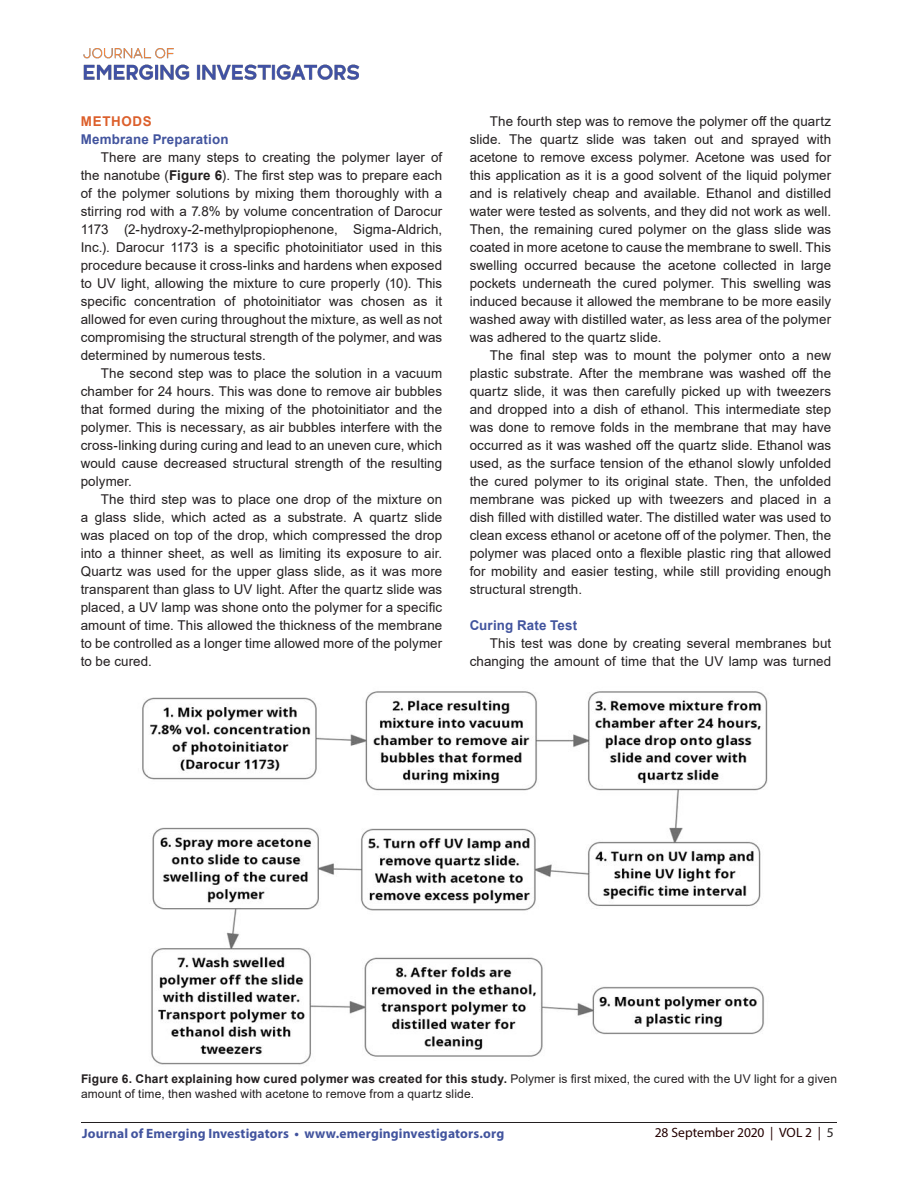
<style>
.page{position:relative;width:918px;height:1188px;background:#fff}
.page>*{position:absolute;margin:0;border:0;box-sizing:border-box;transform-origin:0 0}
.t1{font:13.5px/18px "Arial";letter-spacing:.005em;color:#231f20;text-align:justify}
.t2{font:700 13.5px "Myriad Pro";letter-spacing:.01em;color:#42549e}
.t3{font:700 13.5px "Arial";letter-spacing:.015em;color:#42549e}
.t4{font:13.5px "Myriad Pro";letter-spacing:.005em;color:#230000}
.t5{font:700 13.5px "Arial";letter-spacing:.05em;color:#dc5f2b}
.t6{font:12px/14.4px "Arial";letter-spacing:.01em;color:#231f20}
.s1{font-weight:700}
.s2{color:#231f20}
</style>
<div class="page">
<hr style="left:81px;top:1122px;width:756px;height:1px;background:#231f20">
<img style="left:83px;top:48px;width:277px;height:32px">
<img style="left:142px;top:691px;width:626px;height:374px">
<p class="t5" style="left:81px;top:112px;width:72px">METHODS</p>
<p class="t3" style="left:81px;top:130px;width:149px">Membrane Preparation</p>
<p class="t1" style="left:81px;top:148px;width:363px;text-indent:20px">There are many steps to creating the polymer layer of the nanotube (<span class="s1">Figure 6</span>). The first step was to prepare each of the polymer solutions by mixing them thoroughly with a stirring rod with a 7.8% by volume concentration of Darocur 1173 (2-hydroxy-2-methylpropiophenone, Sigma-Aldrich, Inc.). Darocur 1173 is a specific photoinitiator used in this procedure because it cross-links and hardens when exposed to UV light, allowing the mixture to cure properly (10). This specific concentration of photoinitiator was chosen as it allowed for even curing throughout the mixture, as well as not compromising the structural strength of the polymer, and was determined by numerous tests.</p>
<p class="t1" style="left:81px;top:364px;width:363px;text-indent:20px">The second step was to place the solution in a vacuum chamber for 24 hours. This was done to remove air bubbles that formed during the mixing of the photoinitiator and the polymer. This is necessary, as air bubbles interfere with the cross-linking during curing and lead to an uneven cure, which would cause decreased structural strength of the resulting polymer.</p>
<p class="t1" style="left:81px;top:490px;width:363px;text-indent:20px">The third step was to place one drop of the mixture on a glass slide, which acted as a substrate. A quartz slide was placed on top of the drop, which compressed the drop into a thinner sheet, as well as limiting its exposure to air.<br>Quartz was used for the upper glass slide, as it was more transparent than glass to UV light. After the quartz slide was placed, a UV lamp was shone onto the polymer for a specific amount of time. This allowed the thickness of the membrane to be controlled as a longer time allowed more of the polymer to be cured.</p>
<p class="t1" style="left:470px;top:112px;width:363px;text-indent:20px">The fourth step was to remove the polymer off the quartz slide. The quartz slide was taken out and sprayed with acetone to remove excess polymer. Acetone was used for this application as it is a good solvent of the liquid polymer and is relatively cheap and available. Ethanol and distilled water were tested as solvents, and they did not work as well.<br>Then, the remaining cured polymer on the glass slide was coated in more acetone to cause the membrane to swell. This swelling occurred because the acetone collected in large pockets underneath the cured polymer. This swelling was induced because it allowed the membrane to be more easily washed away with distilled water, as less area of the polymer was adhered to the quartz slide.</p>
<p class="t1" style="left:470px;top:346px;width:363px;text-indent:20px">The final step was to mount the polymer onto a new plastic substrate. After the membrane was washed off the quartz slide, it was then carefully picked up with tweezers and dropped into a dish of ethanol. This intermediate step was done to remove folds in the membrane that may have occurred as it was washed off the quartz slide. Ethanol was used, as the surface tension of the ethanol slowly unfolded the cured polymer to its original state. Then, the unfolded membrane was picked up with tweezers and placed in a dish filled with distilled water. The distilled water was used to clean excess ethanol or acetone off of the polymer. Then, the polymer was placed onto a flexible plastic ring that allowed for mobility and easier testing, while still providing enough structural strength.</p>
<p class="t3" style="left:470px;top:616px;width:109px">Curing Rate Test</p>
<p class="t1" style="left:470px;top:634px;width:363px;text-align:right">This test was done by creating several membranes but changing the amount of time that the UV lamp was turned</p>
<p class="t6" style="left:81px;top:1072px;width:758px"><span class="s1">Figure 6. Chart explaining how cured polymer was created for this study.</span> Polymer is fi rst mixed, the cured with the UV light for a given amount of time, then washed with acetone to remove from a quartz slide.</p>
<p class="t2" style="left:82px;top:1125px;width:424px">Journal of Emerging Investigators • www.emerginginvestigators.org</p>
<p class="t4" style="left:655px;top:1125px;width:180px">28 September 2020 | VOL 2 | <span class="s2">5</span></p>
</div>
